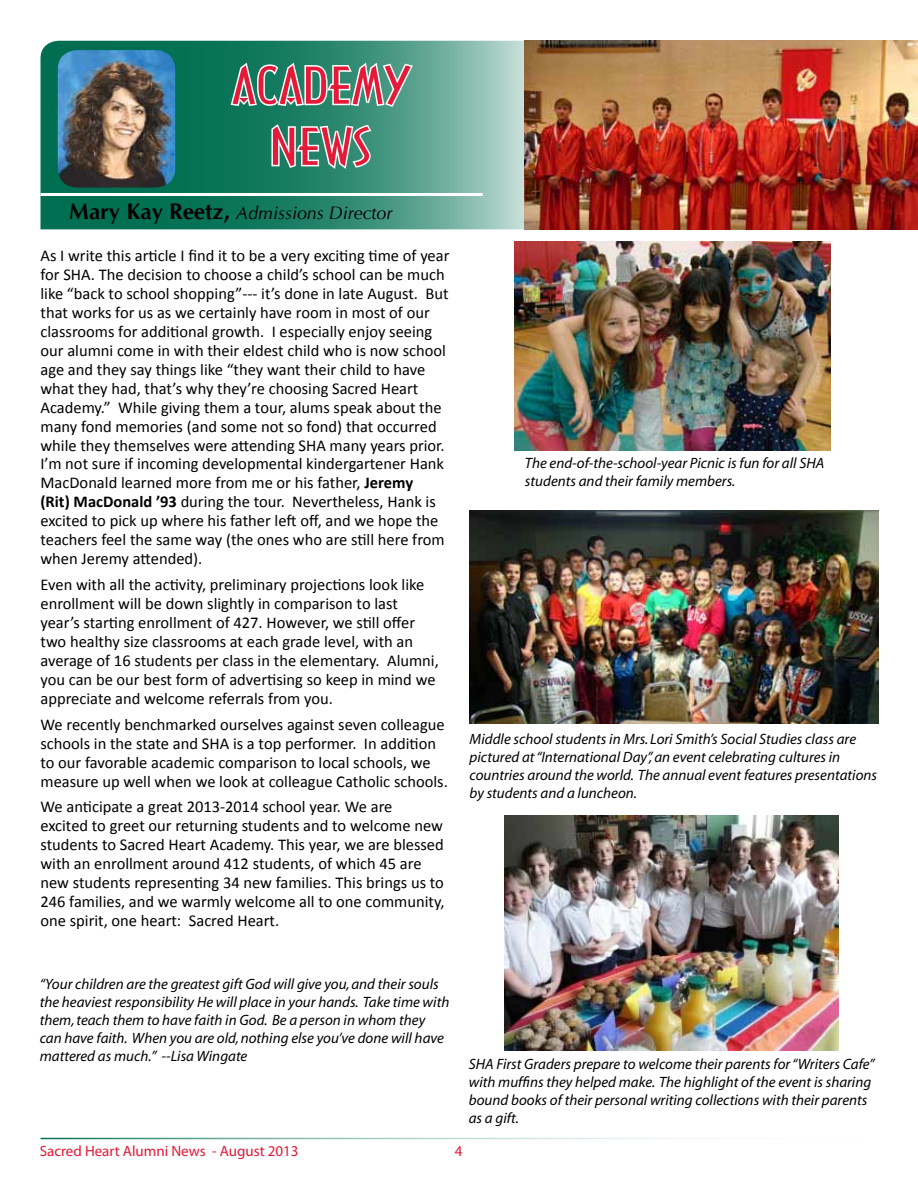
<style>
.page{position:relative;width:918px;height:1188px;background:#fff}
.page>*{position:absolute;margin:0;border:0;box-sizing:border-box;transform-origin:0 0}
.t1{font:51px/61.2px "Arcane Broad";letter-spacing:.01em;color:#e31b39;text-align:center}
.t2{font:italic 18px "CG Omega";color:#000}
.t3{font:16.5px/18.9px "Calibri";color:#000}
.t4{font:italic 15px/18px "Myriad";color:#000}
.t5{font:15px "Myriad Pro";color:#e31837}
.s1{font-weight:700;font-style:normal;font-size:22.5px}
.s2{font-weight:700}
</style>
<div class="page">
<svg style="left:40px;top:41px;width:485px;height:188px"></svg>
<hr style="left:40px;top:193px;width:443px;height:3px;background:#fff">
<svg style="left:229px;top:60px;width:186px;height:112px"></svg>
<img style="left:58px;top:50px;width:117px;height:138px">
<img style="left:515px;top:241px;width:316px;height:210px">
<img style="left:470px;top:511px;width:408px;height:213px">
<img style="left:525px;top:41px;width:393px;height:189px">
<img style="left:505px;top:815px;width:333px;height:235px">
<h1 class="t1" style="left:232px;top:55px;width:179px">ACADEMY<br>NEWS</h1>
<p class="t2" style="left:69px;top:201px;width:325px"><span class="s1">Mary Kay Reetz,</span> Admissions Director</p>
<p class="t3" style="left:40px;top:245px;width:411px">As I write this article I find it to be a very exciting time of year for SHA. The decision to choose a child’s school can be much like “back to school shopping”--- it’s done in late August. But that works for us as we certainly have room in most of our classrooms for additional growth. I especially enjoy seeing our alumni come in with their eldest child who is now school age and they say things like “they want their child to have what they had, that’s why they’re choosing Sacred Heart Academy.” While giving them a tour, alums speak about the many fond memories (and some not so fond) that occurred while they themselves were attending SHA many years prior.<br>I’m not sure if incoming developmental kindergartener Hank MacDonald learned more from me or his father, <span class="s2">Jeremy<br>(Rit) MacDonald ’93</span> during the tour. Nevertheless, Hank is excited to pick up where his father left off, and we hope the teachers feel the same way (the ones who are still here from when Jeremy attended).</p>
<p class="t3" style="left:40px;top:574px;width:400px">Even with all the activity, preliminary projections look like enrollment will be down slightly in comparison to last year’s starting enrollment of 427. However, we still offer two healthy size classrooms at each grade level, with an average of 16 students per class in the elementary. Alumni, you can be our best form of advertising so keep in mind we appreciate and welcome referrals from you.</p>
<p class="t3" style="left:40px;top:714px;width:409px">We recently benchmarked ourselves against seven colleague schools in the state and SHA is a top performer. In addition to our favorable academic comparison to local schools, we measure up well when we look at colleague Catholic schools.</p>
<p class="t3" style="left:40px;top:797px;width:406px">We anticipate a great 2013-2014 school year. We are<br>excited to greet our returning students and to welcome new students to Sacred Heart Academy. This year, we are blessed with an enrollment around 412 students, of which 45 are new students representing 34 new families. This brings us to 246 families, and we warmly welcome all to one community, one spirit, one heart: Sacred Heart.</p>
<p class="t4" style="left:40px;top:976px;width:411px">“Your children are the greatest gift God will give you, and their souls the heaviest responsibility He will place in your hands. Take time with them, teach them to have faith in God. Be a person in whom they can have faith. When you are old, nothing else you’ve done will have mattered as much.” --Lisa Wingate</p>
<p class="t4" style="left:525px;top:455px;width:301px">The end-of-the-school-year Picnic is fun for all SHA students and their family members.</p>
<p class="t4" style="left:470px;top:731px;width:409px">Middle school students in Mrs. Lori Smith’s Social Studies class are pictured at “International Day”, an event celebrating cultures in countries around the world. The annual event features presentations by students and a luncheon.</p>
<p class="t4" style="left:469px;top:1056px;width:407px">SHA First Graders prepare to welcome their parents for “Writers Cafe” with muffins they helped make. The highlight of the event is sharing bound books of their personal writing collections with their parents as a gift.</p>
<p class="t5" style="left:40px;top:1141px;width:260px">Sacred Heart Alumni News - August 2013</p>
<p class="t5" style="left:455px;top:1141px;width:9px">4</p>
</div>
